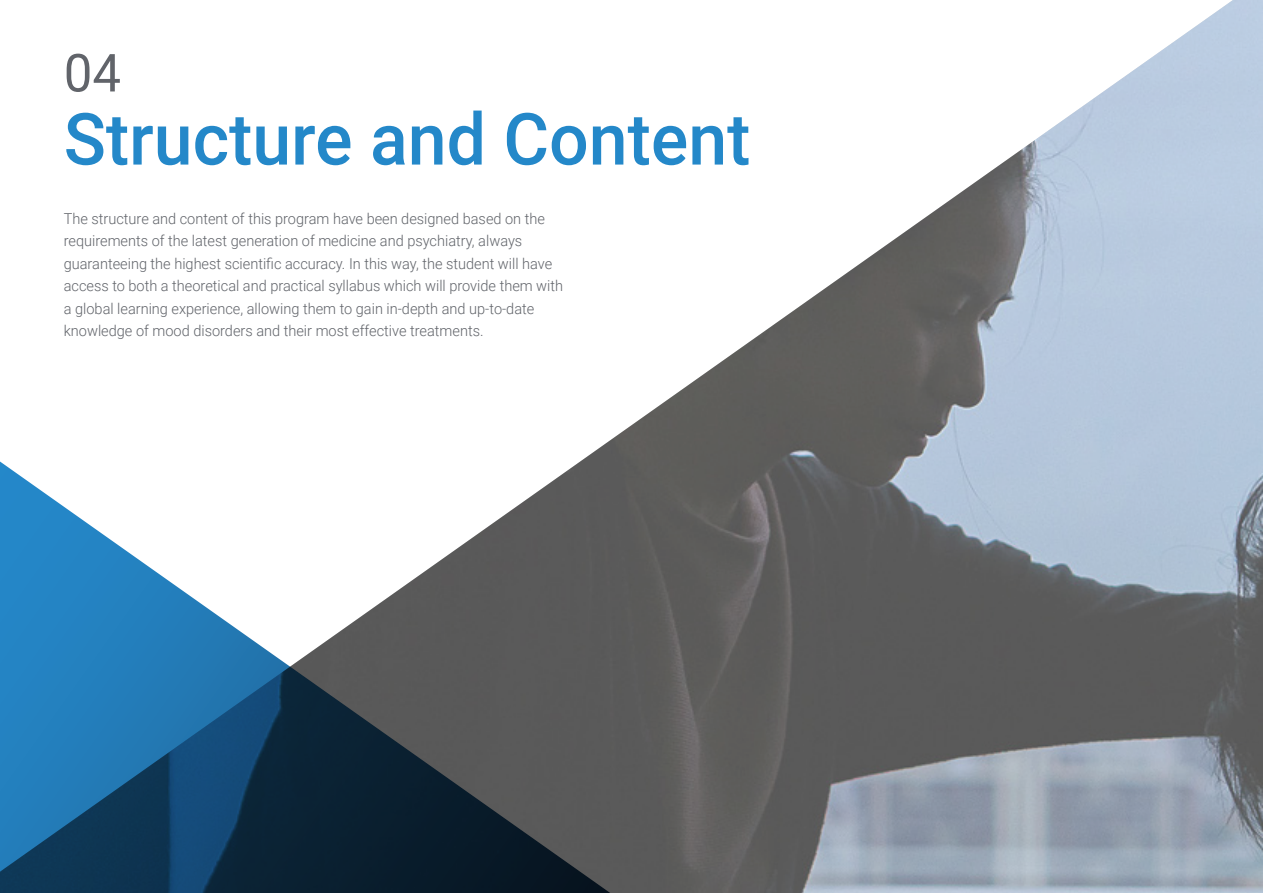
<style>
.page{position:relative;width:1263px;height:893px;background:#fff}
.page>*{position:absolute;margin:0;border:0;box-sizing:border-box;transform-origin:0 0}
.t1{font:500 72px "Roboto";color:#2488c9}
.t2{font:52.5px "Roboto";color:#61646a}
.t3{font:300 15px/22.5px "Roboto";color:#61646a}
</style>
<div class="page">
<img style="left:602px;top:0;width:661px;height:893px">
<svg style="left:0;top:446px;width:640px;height:447px"></svg>
<h2 class="t2" style="left:64px;top:36px;width:59px">04</h2>
<h1 class="t1" style="left:64px;top:89px;width:688px">Structure and Content</h1>
<p class="t3" style="left:64px;top:207px;width:501px">The structure and content of this program have been designed based on the requirements of the latest generation of medicine and psychiatry, always guaranteeing the highest scientific accuracy. In this way, the student will have access to both a theoretical and practical syllabus which will provide them with a global learning experience, allowing them to gain in-depth and up-to-date knowledge of mood disorders and their most effective treatments.</p>
</div>
